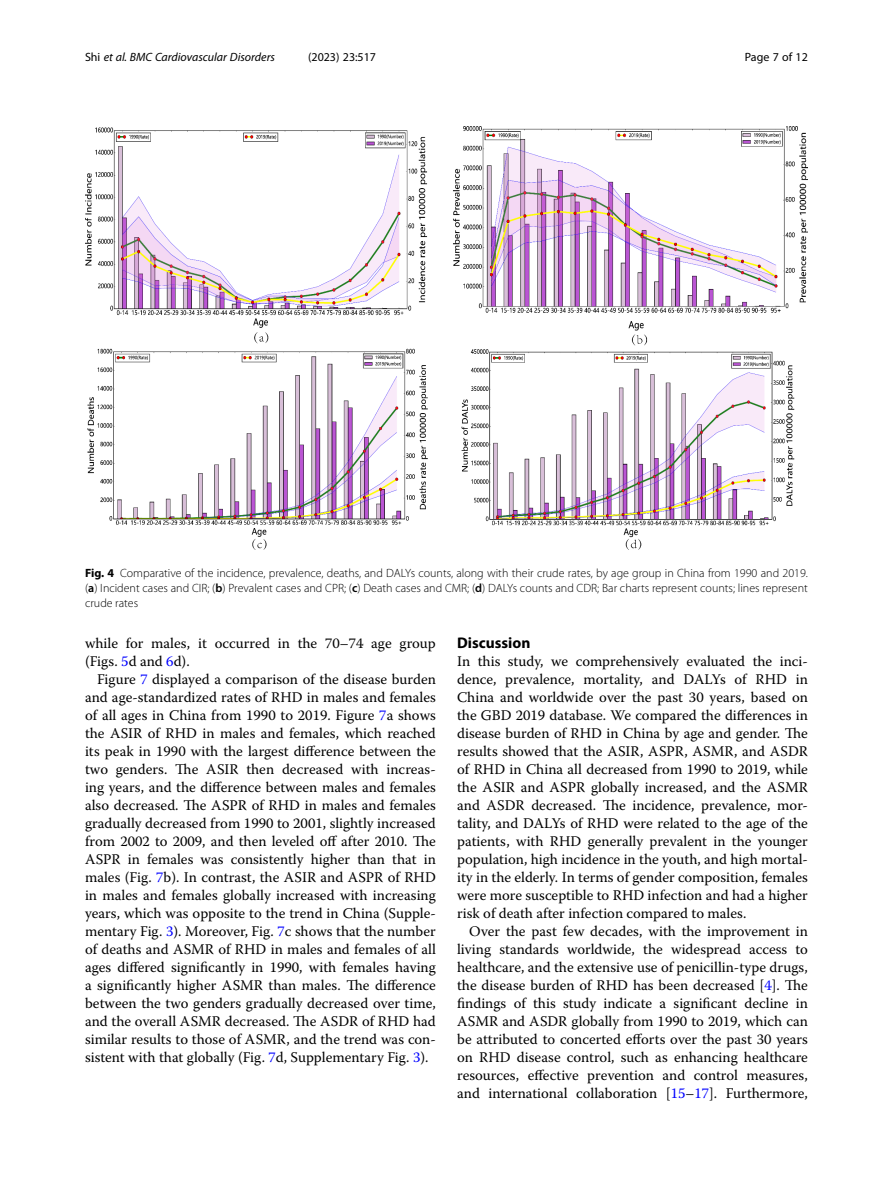
<style>
.page{position:relative;width:893px;height:1191px;background:#fff}
.page>*{position:absolute;margin:0;border:0;box-sizing:border-box;transform-origin:0 0}
.Head_1{font:700 15.45px "Myriad Pro";color:#000}
.Body_Text_Indent{font:14.7px/18px "Warnock Pro";color:#000;text-align:justify}
.Body_Text{font:14.7px/18px "Warnock Pro";color:#000}
.Figure_Caption{font:300 12px/15px "Myriad Pro";color:#000;text-align:justify}
.t1{font:italic 12px "Myriad Pro";color:#000}
.t2{font:12px "Myriad Pro";color:#000}
.s1{font-style:normal}
.s2{font-weight:700}
.s3{font-weight:600}
.s4{color:#00f}
</style>
<div class="page">
<img style="left:85px;top:126px;width:723px;height:423px">
<p class="t1" style="left:85px;top:50px;width:191px"><span class="s1">Shi</span> et al. BMC Cardiovascular Disorders</p>
<p class="t2" style="left:308px;top:50px;width:70px">(2023) 23:517</p>
<p class="t2" style="left:745px;top:50px;width:65px">Page 7 of 12</p>
<p class="Figure_Caption" style="left:85px;top:565px;width:724px"><span class="s2">Fig. 4</span> Comparative of the incidence, prevalence, deaths, and DALYs counts, along with their crude rates, by age group in China from 1990 and 2019. (<span class="s3">a</span>) Incident cases and CIR; (<span class="s3">b</span>) Prevalent cases and CPR; (<span class="s3">c</span>) Death cases and CMR; (<span class="s3">d</span>) DALYs counts and CDR; Bar charts represent counts; lines represent crude rates</p>
<p class="Body_Text" style="left:85px;top:634px;width:352px">while for males, it occurred in the 70–74 age group (Figs. <span class="s4">5</span>d and <span class="s4">6</span>d).</p>
<p class="Body_Text_Indent" style="left:85px;top:670px;width:352px;text-indent:12px">Figure <span class="s4">7</span> displayed a comparison of the disease burden and age-standardized rates of RHD in males and females of all ages in China from 1990 to 2019. Figure <span class="s4">7</span>a shows the ASIR of RHD in males and females, which reached its peak in 1990 with the largest difference between the two genders. The ASIR then decreased with increas&shy;ing years, and the difference between males and females also decreased. The ASPR of RHD in males and females gradually decreased from 1990 to 2001, slightly increased from 2002 to 2009, and then leveled off after 2010. The ASPR in females was consistently higher than that in males (Fig. <span class="s4">7</span>b). In contrast, the ASIR and ASPR of RHD in males and females globally increased with increasing years, which was opposite to the trend in China (Supple&shy;mentary Fig. <span class="s4">3</span>). Moreover, Fig. <span class="s4">7</span>c shows that the number of deaths and ASMR of RHD in males and females of all ages differed significantly in 1990, with females having a significantly higher ASMR than males. The difference between the two genders gradually decreased over time, and the overall ASMR decreased. The ASDR of RHD had similar results to those of ASMR, and the trend was con&shy;sistent with that globally (Fig. <span class="s4">7</span>d, Supplementary Fig. <span class="s4">3</span>).</p>
<p class="Head_1" style="left:457px;top:633px;width:75px">Discussion</p>
<p class="Body_Text" style="left:457px;top:652px;width:352px;text-align:justify">In this study, we comprehensively evaluated the inci&shy;dence, prevalence, mortality, and DALYs of RHD in China and worldwide over the past 30 years, based on the GBD 2019 database. We compared the differences in disease burden of RHD in China by age and gender. The results showed that the ASIR, ASPR, ASMR, and ASDR of RHD in China all decreased from 1990 to 2019, while the ASIR and ASPR globally increased, and the ASMR and ASDR decreased. The incidence, prevalence, mor&shy;tality, and DALYs of RHD were related to the age of the patients, with RHD generally prevalent in the younger population, high incidence in the youth, and high mortal&shy;ity in the elderly. In terms of gender composition, females were more susceptible to RHD infection and had a higher risk of death after infection compared to males.</p>
<p class="Body_Text_Indent" style="left:457px;top:922px;width:352px;text-indent:12px">Over the past few decades, with the improvement in living standards worldwide, the widespread access to healthcare, and the extensive use of penicillin-type drugs, the disease burden of RHD has been decreased [<span class="s4">4</span>]. The findings of this study indicate a significant decline in ASMR and ASDR globally from 1990 to 2019, which can be attributed to concerted efforts over the past 30 years on RHD disease control, such as enhancing healthcare resources, effective prevention and control measures, and international collaboration [<span class="s4">15</span>–<span class="s4">17</span>]. Furthermore,</p>
</div>
